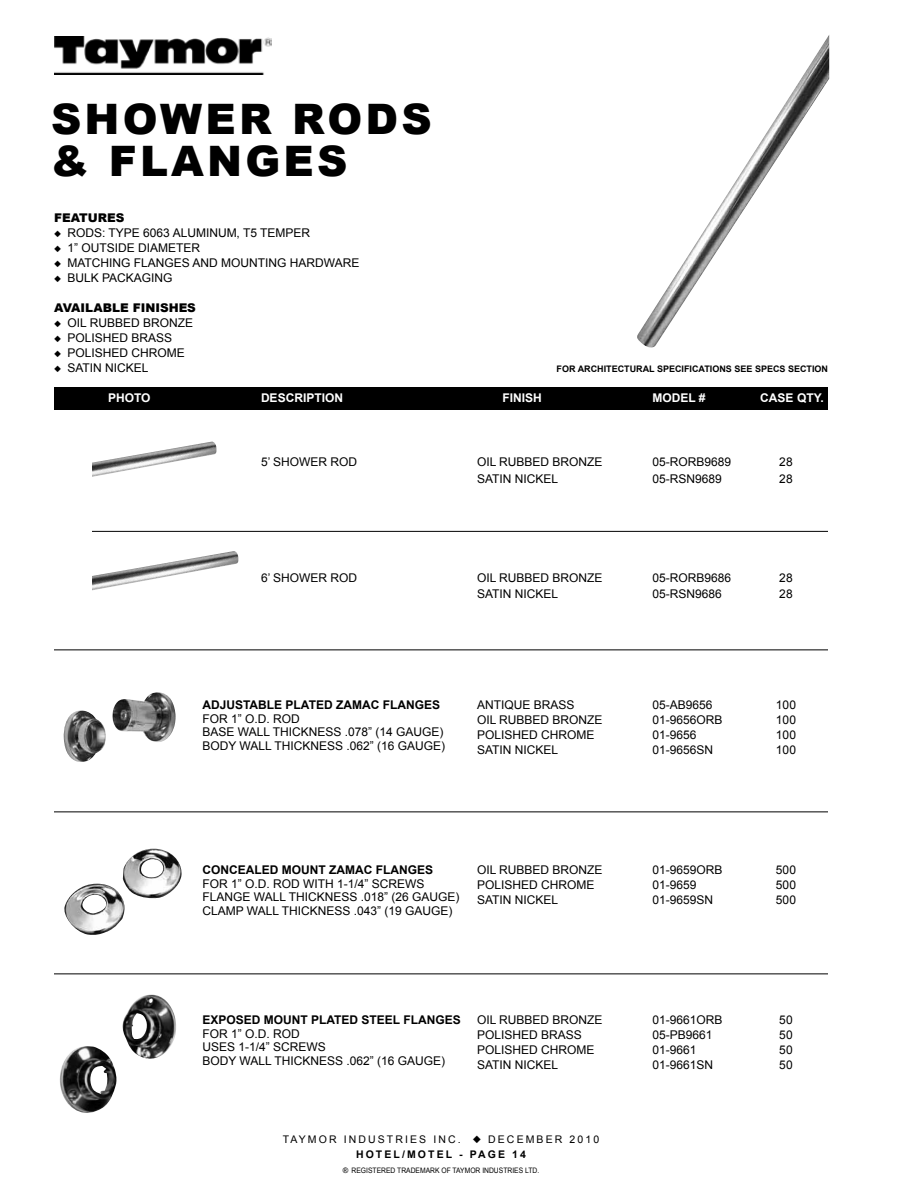
<style>
.page{position:relative;width:918px;height:1188px;background:#fff}
.page>*{position:absolute;margin:0;border:0;box-sizing:border-box;transform-origin:0 0}
.t1{font:900 42px/42px "Arial";letter-spacing:.075em;color:#000}
.t2{font:12px "Arial";color:#000}
.t3{font:700 12px "Arial";color:#000}
.t4{font:700 12px "Arial";color:#fff}
.t5{font:900 12px "Arial";color:#000}
.t6{font:10.5px/15px "Arial";letter-spacing:.2em;color:#000;text-align:center}
.t7{font:700 9px "Arial";color:#000}
.t8{font:7.5px "Arial";color:#000}
.s1{font-weight:700}
</style>
<div class="page">
<img style="left:54px;top:36px;width:217px;height:39px">
<div style="left:54px;top:387px;width:774px;height:23px;background:#000"></div>
<hr style="left:54px;top:531px;width:774px;height:1px;background:#000">
<img style="left:637px;top:35px;width:192px;height:313px">
<img style="left:92px;top:442px;width:125px;height:35px">
<img style="left:92px;top:551px;width:147px;height:40px">
<div style="left:4px;top:417px;width:88px;height:229px;background:#fff"></div>
<img style="left:64px;top:849px;width:118px;height:86px">
<img style="left:112px;top:692px;width:64px;height:50px">
<img style="left:123px;top:995px;width:53px;height:64px">
<img style="left:63px;top:710px;width:43px;height:52px">
<img style="left:59px;top:1046px;width:58px;height:67px">
<hr style="left:54px;top:650px;width:774px;height:1px;background:#000">
<hr style="left:54px;top:812px;width:774px;height:1px;background:#000">
<hr style="left:54px;top:974px;width:774px;height:1px;background:#000">
<h1 class="t1" style="left:51px;top:98px;width:382px">SHOWER RODS &amp; FLANGES</h1>
<p class="t5" style="left:54px;top:211px;width:72px">FEATURES</p>
<p class="t2" style="left:54px;top:225px;width:258px">◆ RODS: TYPE 6063 ALUMINUM, T5 TEMPER</p>
<p class="t2" style="left:54px;top:240px;width:148px">◆ 1” OUTSIDE DIAMETER</p>
<p class="t2" style="left:54px;top:255px;width:307px">◆ MATCHING FLANGES AND MOUNTING HARDWARE</p>
<p class="t2" style="left:54px;top:270px;width:120px">◆ BULK PACKAGING</p>
<p class="t5" style="left:54px;top:301px;width:143px">AVAILABLE FINISHES</p>
<p class="t2" style="left:54px;top:315px;width:141px">◆ OIL RUBBED BRONZE</p>
<p class="t2" style="left:54px;top:330px;width:120px">◆ POLISHED BRASS</p>
<p class="t2" style="left:54px;top:345px;width:132px">◆ POLISHED CHROME</p>
<p class="t2" style="left:54px;top:360px;width:96px">◆ SATIN NICKEL</p>
<p class="t7" style="left:557px;top:363px;width:273px">FOR ARCHITECTURAL SPECIFICATIONS SEE SPECS SECTION</p>
<p class="t4" style="left:108px;top:390px;width:44px">PHOTO</p>
<p class="t4" style="left:261px;top:390px;width:84px">DESCRIPTION</p>
<p class="t4" style="left:502px;top:390px;width:41px">FINISH</p>
<p class="t4" style="left:652px;top:390px;width:55px">MODEL #</p>
<p class="t4" style="left:760px;top:390px;width:65px">CASE QTY.</p>
<p class="t2" style="left:261px;top:454px;width:98px">5’ SHOWER ROD</p>
<p class="t2" style="left:477px;top:454px;width:127px">OIL RUBBED BRONZE</p>
<p class="t2" style="left:652px;top:454px;width:80px">05-RORB9689</p>
<p class="t2" style="left:779px;top:454px;width:15px">28</p>
<p class="t2" style="left:477px;top:471px;width:83px">SATIN NICKEL</p>
<p class="t2" style="left:652px;top:471px;width:71px">05-RSN9689</p>
<p class="t2" style="left:779px;top:471px;width:15px">28</p>
<p class="t2" style="left:261px;top:570px;width:98px">6’ SHOWER ROD</p>
<p class="t2" style="left:477px;top:570px;width:127px">OIL RUBBED BRONZE</p>
<p class="t2" style="left:652px;top:570px;width:80px">05-RORB9686</p>
<p class="t2" style="left:779px;top:570px;width:15px">28</p>
<p class="t2" style="left:477px;top:586px;width:83px">SATIN NICKEL</p>
<p class="t2" style="left:652px;top:586px;width:71px">05-RSN9686</p>
<p class="t2" style="left:779px;top:586px;width:15px">28</p>
<p class="t3" style="left:202px;top:697px;width:239px">ADJUSTABLE PLATED ZAMAC FLANGES</p>
<p class="t2" style="left:477px;top:697px;width:99px">ANTIQUE BRASS</p>
<p class="t2" style="left:652px;top:697px;width:62px">05-AB9656</p>
<p class="t2" style="left:776px;top:697px;width:22px">100</p>
<p class="t2" style="left:202px;top:711px;width:99px">FOR 1” O.D. ROD</p>
<p class="t2" style="left:477px;top:712px;width:127px">OIL RUBBED BRONZE</p>
<p class="t2" style="left:652px;top:712px;width:72px">01-9656ORB</p>
<p class="t2" style="left:776px;top:712px;width:22px">100</p>
<p class="t2" style="left:202px;top:724px;width:242px">BASE WALL THICKNESS .078” (14 GAUGE)</p>
<p class="t2" style="left:477px;top:727px;width:119px">POLISHED CHROME</p>
<p class="t2" style="left:652px;top:727px;width:46px">01-9656</p>
<p class="t2" style="left:776px;top:727px;width:22px">100</p>
<p class="t2" style="left:202px;top:738px;width:244px">BODY WALL THICKNESS .062” (16 GAUGE)</p>
<p class="t2" style="left:477px;top:742px;width:83px">SATIN NICKEL</p>
<p class="t2" style="left:652px;top:742px;width:62px">01-9656SN</p>
<p class="t2" style="left:776px;top:742px;width:22px">100</p>
<p class="t3" style="left:202px;top:862px;width:232px">CONCEALED MOUNT ZAMAC FLANGES</p>
<p class="t2" style="left:477px;top:862px;width:127px">OIL RUBBED BRONZE</p>
<p class="t2" style="left:652px;top:862px;width:72px">01-9659ORB</p>
<p class="t2" style="left:776px;top:862px;width:22px">500</p>
<p class="t2" style="left:202px;top:876px;width:224px">FOR 1” O.D. ROD WITH 1-1/4” SCREWS</p>
<p class="t2" style="left:477px;top:877px;width:119px">POLISHED CHROME</p>
<p class="t2" style="left:652px;top:877px;width:46px">01-9659</p>
<p class="t2" style="left:776px;top:877px;width:22px">500</p>
<p class="t2" style="left:202px;top:889px;width:258px">FLANGE WALL THICKNESS .018” (26 GAUGE)</p>
<p class="t2" style="left:477px;top:892px;width:83px">SATIN NICKEL</p>
<p class="t2" style="left:652px;top:892px;width:62px">01-9659SN</p>
<p class="t2" style="left:776px;top:892px;width:22px">500</p>
<p class="t2" style="left:202px;top:903px;width:252px">CLAMP WALL THICKNESS .043” (19 GAUGE)</p>
<p class="t3" style="left:202px;top:1012px;width:260px">EXPOSED MOUNT PLATED STEEL FLANGES</p>
<p class="t2" style="left:477px;top:1012px;width:127px">OIL RUBBED BRONZE</p>
<p class="t2" style="left:652px;top:1012px;width:72px">01-9661ORB</p>
<p class="t2" style="left:779px;top:1012px;width:15px">50</p>
<p class="t2" style="left:202px;top:1026px;width:99px">FOR 1” O.D. ROD</p>
<p class="t2" style="left:477px;top:1027px;width:106px">POLISHED BRASS</p>
<p class="t2" style="left:652px;top:1027px;width:62px">05-PB9661</p>
<p class="t2" style="left:779px;top:1027px;width:15px">50</p>
<p class="t2" style="left:202px;top:1039px;width:125px">USES 1-1/4” SCREWS</p>
<p class="t2" style="left:477px;top:1042px;width:119px">POLISHED CHROME</p>
<p class="t2" style="left:652px;top:1042px;width:46px">01-9661</p>
<p class="t2" style="left:779px;top:1042px;width:15px">50</p>
<p class="t2" style="left:202px;top:1053px;width:244px">BODY WALL THICKNESS .062” (16 GAUGE)</p>
<p class="t2" style="left:477px;top:1057px;width:83px">SATIN NICKEL</p>
<p class="t2" style="left:652px;top:1057px;width:62px">01-9661SN</p>
<p class="t2" style="left:779px;top:1057px;width:15px">50</p>
<p class="t6" style="left:283px;top:1132px;width:318px">TAYMOR INDUSTRIES INC. ◆ DECEMBER 2010<br><span class="s1">HOTEL/MOTEL - PAGE 14</span></p>
<p class="t8" style="left:343px;top:1165px;width:198px">® REGISTERED TRADEMARK OF TAYMOR INDUSTRIES LTD.</p>
</div>
